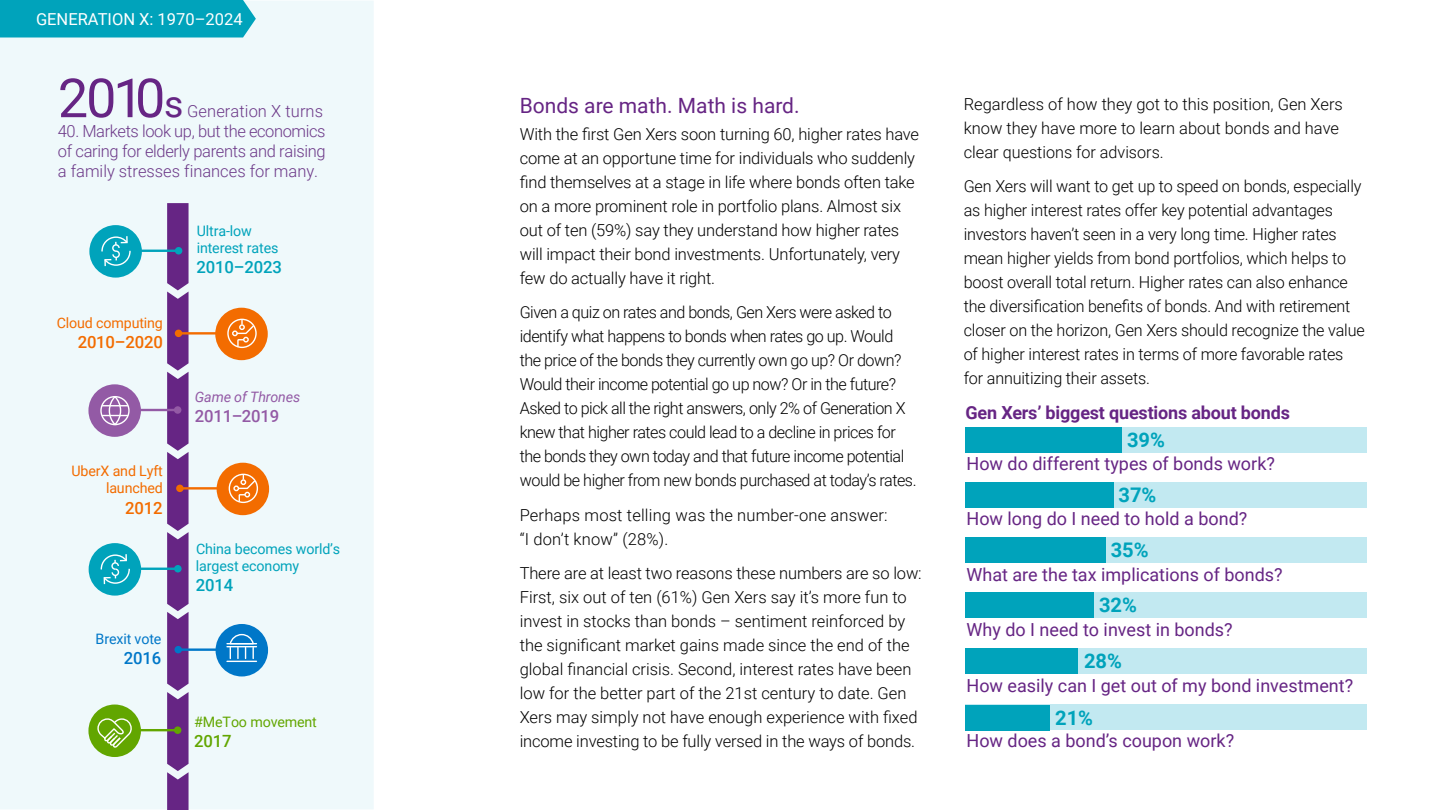
<style>
.page{position:relative;width:1440px;height:810px;background:#fff}
.page>*{position:absolute;margin:0;border:0;box-sizing:border-box;transform-origin:0 0}
.t1{font:54px "Roboto";color:#662584}
.t2{font:21px "Roboto";color:#662584}
.t3{font:700 20.17px "Roboto";color:#00a3bb}
.t4{font:18px "Roboto";color:#662584}
.t5{font:700 18px "Roboto";letter-spacing:-.01em;color:#662584}
.t6{font:500 16.88px "Roboto";letter-spacing:-.01em;color:#00a3bb}
.t7{font:500 16.88px "Roboto";letter-spacing:-.01em;color:#f36c00}
.t8{font:500 16.88px "Roboto";letter-spacing:-.01em;color:#935aa5}
.t9{font:500 16.88px "Roboto";color:#0077c8}
.t10{font:500 16.88px "Roboto";color:#62a600}
.t11{font:300 16.65px/19.8px "Roboto";color:#6c3888;text-align:justify}
.t12{font:300 16.5px/24px "Roboto";letter-spacing:-.01em;color:#000}
.t13{font:300 16.5px/24px "Roboto";letter-spacing:-.03em;color:#000}
.t14{font:300 16.5px/24px "Roboto";letter-spacing:.01em;color:#000}
.t15{font:16.5px "Roboto";color:#fff}
.t16{font:14.4px/17.1px "Roboto";letter-spacing:-.01em;color:#00a3bb}
.t17{font:14.4px/17.1px "Roboto";letter-spacing:-.01em;color:#f36c00;text-align:right}
.t18{font:14.4px "Roboto";letter-spacing:-.01em;color:#62a600}
.t19{font:italic 14.4px "Roboto";letter-spacing:-.01em;color:#935aa5}
.t20{font:14.4px "Roboto";letter-spacing:-.01em;color:#0077c8}
.s1{font-size:37.5px}
</style>
<div class="page">
<div style="left:965px;top:427px;width:402px;height:26px;background:#c2e9f1"></div>
<div style="left:965px;top:482px;width:402px;height:26px;background:#c2e9f1"></div>
<div style="left:965px;top:537px;width:402px;height:25px;background:#c2e9f1"></div>
<div style="left:965px;top:592px;width:402px;height:26px;background:#c2e9f1"></div>
<div style="left:965px;top:649px;width:402px;height:25px;background:#c2e9f1"></div>
<div style="left:965px;top:704px;width:402px;height:26px;background:#c2e9f1"></div>
<div style="left:965px;top:427px;width:157px;height:26px;background:#00a3bb"></div>
<div style="left:965px;top:482px;width:149px;height:26px;background:#00a3bb"></div>
<div style="left:965px;top:537px;width:141px;height:25px;background:#00a3bb"></div>
<div style="left:965px;top:592px;width:129px;height:26px;background:#00a3bb"></div>
<div style="left:965px;top:648px;width:113px;height:26px;background:#00a3bb"></div>
<div style="left:965px;top:705px;width:85px;height:25px;background:#00a3bb"></div>
<div style="left:0;top:1px;width:374px;height:808px;background:#eff9fb"></div>
<svg style="left:167px;top:203px;width:22px;height:607px;background:#763f92"></svg>
<svg style="left:88px;top:384px;width:53px;height:53px;background:#9b68ac"></svg>
<hr style="left:120px;top:409px;width:57px;height:2px;background:#935aa5">
<div style="left:174px;top:406px;width:7px;height:8px;background:#935aa5;border-radius:50%"></div>
<div style="left:100px;top:396px;width:30px;height:29px;border:1px solid #fff;border-radius:50%"></div>
<div style="left:109px;top:396px;width:12px;height:29px;border:1px solid #fff;border-radius:50%"></div>
<svg style="left:102px;top:405px;width:26px;height:1px"></svg>
<svg style="left:102px;top:415px;width:26px;height:1px"></svg>
<div style="left:0;top:0;width:256px;height:38px;background:#00a3bb"></div>
<div style="left:88px;top:705px;width:53px;height:52px;background:#62a600;border-radius:50%"></div>
<hr style="left:120px;top:729px;width:56px;height:2px;background:#62a600">
<div style="left:174px;top:726px;width:7px;height:8px;background:#62a600;border-radius:50%"></div>
<svg style="left:97px;top:718px;width:35px;height:30px"></svg>
<div style="left:89px;top:543px;width:52px;height:53px;background:#00a3bb;border-radius:50%"></div>
<hr style="left:120px;top:568px;width:58px;height:2px;background:#00a3bb">
<div style="left:174px;top:565px;width:8px;height:8px;background:#00a3bb;border-radius:50%"></div>
<svg style="left:100px;top:554px;width:30px;height:31px"></svg>
<div style="left:89px;top:225px;width:53px;height:53px;background:#00a3bb;border-radius:50%"></div>
<hr style="left:120px;top:250px;width:59px;height:2px;background:#00a3bb">
<div style="left:175px;top:247px;width:7px;height:8px;background:#00a3bb;border-radius:50%"></div>
<svg style="left:101px;top:236px;width:30px;height:31px"></svg>
<div style="left:215px;top:308px;width:53px;height:52px;background:#f36c00;border-radius:50%"></div>
<hr style="left:179px;top:332px;width:58px;height:3px;background:#f36c00">
<div style="left:175px;top:330px;width:7px;height:7px;background:#f36c00;border-radius:50%"></div>
<div style="left:227px;top:319px;width:30px;height:29px;border:1px solid #fff;border-radius:50%"></div>
<svg style="left:232px;top:320px;width:23px;height:28px"></svg>
<hr style="left:179px;top:648px;width:57px;height:3px;background:#0077c8">
<div style="left:174px;top:646px;width:8px;height:7px;background:#0077c8;border-radius:50%"></div>
<div style="left:216px;top:624px;width:52px;height:52px;background:#0077c8;border-radius:50%"></div>
<svg style="left:227px;top:633px;width:29px;height:29px"></svg>
<div style="left:217px;top:463px;width:52px;height:52px;background:#f36c00;border-radius:50%"></div>
<hr style="left:181px;top:487px;width:57px;height:3px;background:#f36c00">
<div style="left:176px;top:485px;width:8px;height:7px;background:#f36c00;border-radius:50%"></div>
<div style="left:229px;top:474px;width:29px;height:29px;border:1px solid #fff;border-radius:50%"></div>
<svg style="left:233px;top:475px;width:23px;height:28px"></svg>
<p class="t15" style="left:36px;top:8px;width:208px">GENERATION X: 1970–2024</p>
<h1 class="t1" style="left:58px;top:60px;width:127px">2010<span class="s1">s</span></h1>
<p class="t11" style="left:187px;top:101px;width:137px">Generation X turns</p>
<p class="t11" style="left:58px;top:121px;width:269px">40. Markets look up, but the economics of caring for elderly parents and raising a family stresses finances for many.</p>
<p class="t17" style="left:57px;top:313px;width:108px">Cloud computing</p>
<p class="t7" style="left:78px;top:330px;width:87px">2010–2020</p>
<p class="t17" style="left:71px;top:462px;width:93px">UberX and Lyft launched</p>
<p class="t7" style="left:125px;top:496px;width:39px">2012</p>
<p class="t20" style="left:96px;top:629px;width:67px">Brexit vote</p>
<p class="t9" style="left:124px;top:647px;width:39px">2016</p>
<p class="t16" style="left:197px;top:222px;width:83px">Ultra-low interest rates</p>
<p class="t6" style="left:197px;top:255px;width:87px">2010–2023</p>
<p class="t19" style="left:195px;top:387px;width:107px">Game of Thrones</p>
<p class="t8" style="left:195px;top:404px;width:86px">2011–2019</p>
<p class="t16" style="left:196px;top:540px;width:146px">China becomes world’s largest economy</p>
<p class="t6" style="left:196px;top:573px;width:39px">2014</p>
<p class="t18" style="left:194px;top:712px;width:124px">#MeToo movement</p>
<p class="t10" style="left:194px;top:729px;width:39px">2017</p>
<p class="t2" style="left:520px;top:91px;width:281px">Bonds are math. Math is hard.</p>
<p class="t12" style="left:520px;top:121px;width:401px">With the first Gen Xers soon turning 60, higher rates have come at an opportune time for individuals who suddenly find themselves at a stage in life where bonds often take on a more prominent role in portfolio plans. Almost six out of ten (59%) say they understand how higher rates will impact their bond investments. Unfortunately, very few do actually have it right.</p>
<p class="t13" style="left:520px;top:300px;width:398px">Given a quiz on rates and bonds, Gen Xers were asked to identify what happens to bonds when rates go up. Would the price of the bonds they currently own go up? Or down?<br>Would their income potential go up now? Or in the future?<br>Asked to pick all the right answers, only 2% of Generation X knew that higher rates could lead to a decline in prices for the bonds they own today and that future income potential would be higher from new bonds purchased at today’s rates.</p>
<p class="t14" style="left:520px;top:502px;width:370px">Perhaps most telling was the number-one answer: “I don’t know” (28%).</p>
<p class="t12" style="left:520px;top:561px;width:404px">There are at least two reasons these numbers are so low:<br>First, six out of ten (61%) Gen Xers say it’s more fun to invest in stocks than bonds – sentiment reinforced by the significant market gains made since the end of the global financial crisis. Second, interest rates have been low for the better part of the 21st century to date. Gen Xers may simply not have enough experience with fixed income investing to be fully versed in the ways of bonds.</p>
<p class="t12" style="left:964px;top:91px;width:381px">Regardless of how they got to this position, Gen Xers know they have more to learn about bonds and have clear questions for advisors.</p>
<p class="t12" style="left:964px;top:174px;width:403px">Gen Xers will want to get up to speed on bonds, especially as higher interest rates offer key potential advantages investors haven’t seen in a very long time. Higher rates mean higher yields from bond portfolios, which helps to boost overall total return. Higher rates can also enhance the diversification benefits of bonds. And with retirement closer on the horizon, Gen Xers should recognize the value of higher interest rates in terms of more favorable rates for annuitizing their assets.</p>
<p class="t5" style="left:965px;top:400px;width:326px">Gen Xers’ biggest questions about bonds</p>
<p class="t3" style="left:1127px;top:426px;width:39px">39%</p>
<p class="t3" style="left:1119px;top:481px;width:39px">37%</p>
<p class="t4" style="left:967px;top:451px;width:310px">How do different types of bonds work?</p>
<p class="t4" style="left:967px;top:506px;width:282px">How long do I need to hold a bond?</p>
<p class="t4" style="left:967px;top:562px;width:318px">What are the tax implications of bonds?</p>
<p class="t4" style="left:967px;top:617px;width:268px">Why do I need to invest in bonds?</p>
<p class="t4" style="left:967px;top:673px;width:388px">How easily can I get out of my bond investment?</p>
<p class="t4" style="left:967px;top:728px;width:269px">How does a bond’s coupon work?</p>
<p class="t3" style="left:1111px;top:536px;width:39px">35%</p>
<p class="t3" style="left:1099px;top:591px;width:39px">32%</p>
<p class="t3" style="left:1084px;top:647px;width:39px">28%</p>
<p class="t3" style="left:1055px;top:703px;width:39px">21%</p>
</div>
